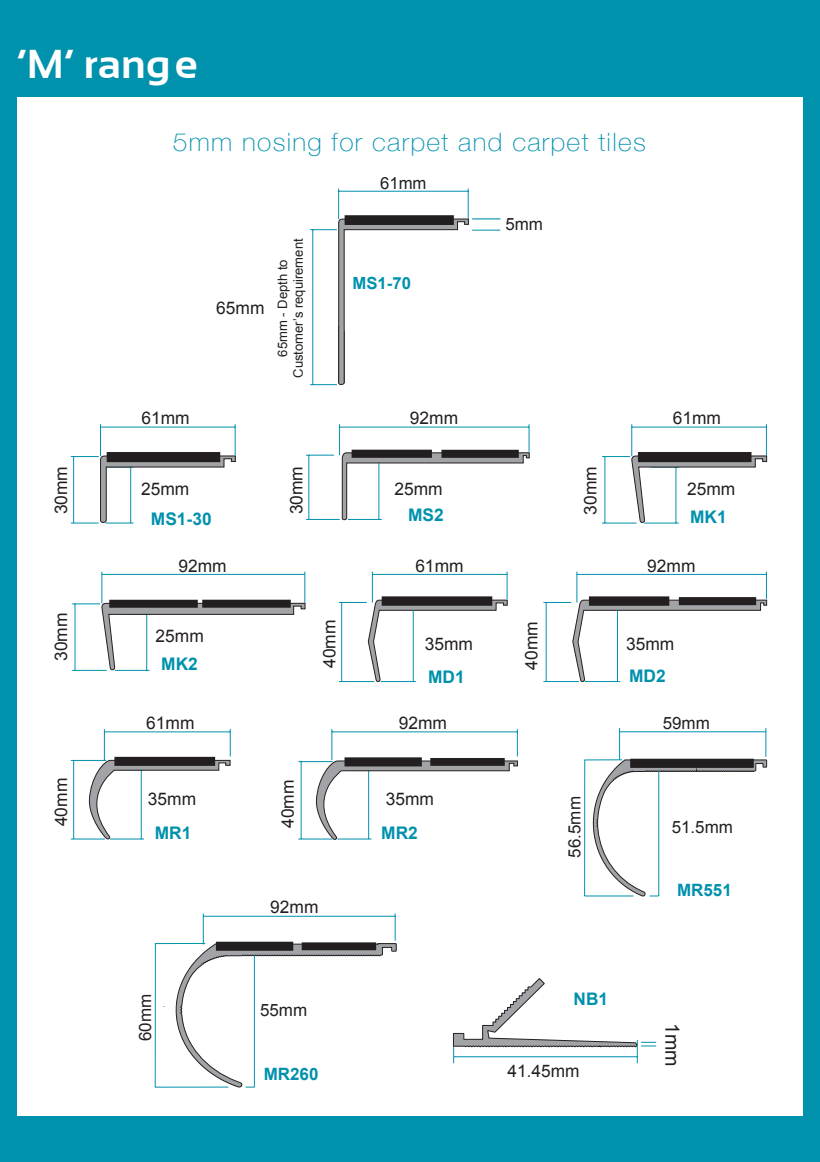
<style>
.page{position:relative;width:820px;height:1162px;background:#fff}
.page>*{position:absolute;margin:0;border:0;box-sizing:border-box;transform-origin:0 0}
.t1{font:700 40.35px "Sansation";color:#fff;scale:1.05 1}
.t2{font:100 25.2px "Helvetica Neue";letter-spacing:.05em;color:#0091ad;scale:1.05 1}
.t3{font:19.65px "Arial";color:#231f20}
.t4{font:17.4px "Arial";color:#231f20}
.t5{font:700 17.4px "Arial";color:#0091ad}
.t6{font:17.25px "Arial";color:#231f20}
.t7{font:700 17.25px "Arial";color:#0091ad}
.t8{font:16.95px "Arial";color:#231f20}
.t9{font:700 16.95px "Arial";color:#0091ad}
.t10{font:700 16.65px "Arial";color:#0091ad}
.t11{font:16.65px "Arial";color:#231f20}
.t12{font:13.05px/15.6px "Arial";color:#231f20;text-align:center}
</style>
<div class="page">
<div style="left:0;top:0;width:820px;height:1161px;background:#0091ad"></div>
<div style="left:17px;top:98px;width:785px;height:1017px;background:#fff"></div>
<hr style="left:102px;top:571px;width:1px;height:32px;background:#0091ad">
<hr style="left:304px;top:571px;width:1px;height:31px;background:#0091ad">
<hr style="left:102px;top:574px;width:203px;height:1px;background:#0091ad">
<hr style="left:72px;top:670px;width:35px;height:1px;background:#0091ad">
<hr style="left:115px;top:670px;width:35px;height:1px;background:#0091ad">
<svg style="left:72px;top:599px;width:234px;height:71px"></svg>
<svg style="left:339px;top:571px;width:169px;height:111px"></svg>
<hr style="left:372px;top:574px;width:135px;height:1px;background:#0091ad">
<svg style="left:543px;top:571px;width:224px;height:111px"></svg>
<hr style="left:577px;top:574px;width:189px;height:1px;background:#0091ad">
<hr style="left:100px;top:424px;width:1px;height:32px;background:#0091ad">
<hr style="left:235px;top:424px;width:1px;height:31px;background:#0091ad">
<hr style="left:100px;top:426px;width:135px;height:1px;background:#0091ad">
<svg style="left:71px;top:455px;width:165px;height:68px"></svg>
<div style="left:107px;top:452px;width:113px;height:10px;background:#231f20"></div>
<hr style="left:631px;top:424px;width:1px;height:32px;background:#0091ad">
<hr style="left:766px;top:424px;width:1px;height:31px;background:#0091ad">
<hr style="left:632px;top:426px;width:134px;height:1px;background:#0091ad">
<svg style="left:602px;top:455px;width:165px;height:68px"></svg>
<div style="left:638px;top:452px;width:113px;height:10px;background:#231f20"></div>
<hr style="left:306px;top:519px;width:34px;height:1px;background:#0091ad">
<svg style="left:306px;top:454px;width:28px;height:1px"></svg>
<hr style="left:308px;top:455px;width:1px;height:64px;background:#0091ad">
<hr style="left:339px;top:424px;width:1px;height:31px;background:#0091ad">
<svg style="left:342px;top:424px;width:188px;height:97px"></svg>
<hr style="left:340px;top:426px;width:189px;height:1px;background:#0091ad">
<hr style="left:338px;top:188px;width:1px;height:31px;background:#0091ad">
<hr style="left:468px;top:188px;width:1px;height:30px;background:#0091ad">
<hr style="left:339px;top:191px;width:129px;height:1px;background:#0091ad">
<div style="left:345px;top:215px;width:109px;height:10px;background:#231f20"></div>
<svg style="left:310px;top:218px;width:190px;height:167px"></svg>
<svg style="left:154px;top:913px;width:242px;height:174px"></svg>
<div style="left:216px;top:941px;width:77px;height:9px;background:#231f20"></div>
<div style="left:302px;top:942px;width:74px;height:8px;background:#231f20"></div>
<svg style="left:453px;top:978px;width:203px;height:85px"></svg>
<hr style="left:71px;top:838px;width:34px;height:1px;background:#0091ad">
<hr style="left:71px;top:760px;width:35px;height:1px;background:#0091ad">
<hr style="left:73px;top:760px;width:1px;height:79px;background:#0091ad">
<svg style="left:78px;top:729px;width:153px;height:111px"></svg>
<hr style="left:104px;top:731px;width:126px;height:1px;background:#0091ad">
<hr style="left:298px;top:838px;width:34px;height:1px;background:#0091ad">
<hr style="left:298px;top:761px;width:35px;height:1px;background:#0091ad">
<hr style="left:301px;top:761px;width:1px;height:78px;background:#0091ad">
<svg style="left:305px;top:729px;width:213px;height:111px"></svg>
<div style="left:345px;top:757px;width:77px;height:9px;background:#231f20"></div>
<div style="left:430px;top:758px;width:75px;height:7px;background:#231f20"></div>
<svg style="left:584px;top:728px;width:184px;height:168px"></svg>
<div style="left:630px;top:758px;width:124px;height:9px;background:#231f20"></div>
<h1 class="t1" style="left:17px;top:42px;width:174px">‘M’ range</h1>
<h2 class="t2" style="left:173px;top:123px;width:452px">5mm nosing for carpet and carpet tiles</h2>
<p class="t4" style="left:50px;top:514px;width:50px;rotate:-90deg">30mm</p>
<p class="t4" style="left:50px;top:661px;width:50px;rotate:-90deg">30mm</p>
<p class="t4" style="left:50px;top:826px;width:50px;rotate:-90deg">40mm</p>
<p class="t11" style="left:380px;top:172px;width:48px">61mm</p>
<p class="t4" style="left:216px;top:296px;width:50px">65mm</p>
<p class="t12" style="left:275px;top:378px;width:141px;rotate:-90deg">65mm - Depth to<br>Customer’s requirement</p>
<p class="t10" style="left:353px;top:272px;width:60px">MS1-70</p>
<p class="t4" style="left:141px;top:406px;width:50px">61mm</p>
<p class="t4" style="left:410px;top:406px;width:50px">92mm</p>
<p class="t4" style="left:141px;top:477px;width:50px">25mm</p>
<p class="t5" style="left:151px;top:508px;width:62px">MS1-30</p>
<p class="t4" style="left:285px;top:514px;width:50px;rotate:-90deg">30mm</p>
<p class="t4" style="left:394px;top:477px;width:50px">25mm</p>
<p class="t5" style="left:408px;top:503px;width:37px">MS2</p>
<p class="t4" style="left:179px;top:554px;width:50px">92mm</p>
<p class="t4" style="left:415px;top:554px;width:50px">61mm</p>
<p class="t4" style="left:156px;top:624px;width:50px">25mm</p>
<p class="t5" style="left:161px;top:652px;width:38px">MK2</p>
<p class="t4" style="left:146px;top:711px;width:50px">61mm</p>
<p class="t4" style="left:318px;top:668px;width:50px;rotate:-90deg">40mm</p>
<p class="t4" style="left:425px;top:632px;width:50px">35mm</p>
<p class="t5" style="left:428px;top:665px;width:38px">MD1</p>
<p class="t4" style="left:399px;top:711px;width:50px">92mm</p>
<p class="t4" style="left:148px;top:787px;width:50px">35mm</p>
<p class="t5" style="left:155px;top:821px;width:38px">MR1</p>
<p class="t4" style="left:276px;top:827px;width:50px;rotate:-90deg">40mm</p>
<p class="t4" style="left:386px;top:787px;width:50px">35mm</p>
<p class="t5" style="left:381px;top:821px;width:38px">MR2</p>
<p class="t8" style="left:134px;top:1041px;width:49px;rotate:-90deg">60mm</p>
<p class="t4" style="left:270px;top:895px;width:50px">92mm</p>
<p class="t8" style="left:260px;top:999px;width:49px">55mm</p>
<p class="t9" style="left:264px;top:1062px;width:56px">MR260</p>
<p class="t8" style="left:505px;top:213px;width:39px">5mm</p>
<p class="t4" style="left:520px;top:669px;width:50px;rotate:-90deg">40mm</p>
<p class="t4" style="left:579px;top:514px;width:50px;rotate:-90deg">30mm</p>
<p class="t8" style="left:564px;top:857px;width:63px;rotate:-90deg">56.5mm</p>
<p class="t4" style="left:673px;top:406px;width:50px">61mm</p>
<p class="t4" style="left:687px;top:477px;width:50px">25mm</p>
<p class="t5" style="left:690px;top:505px;width:38px">MK1</p>
<p class="t4" style="left:647px;top:554px;width:50px">92mm</p>
<p class="t4" style="left:626px;top:632px;width:50px">35mm</p>
<p class="t5" style="left:629px;top:664px;width:38px">MD2</p>
<p class="t8" style="left:663px;top:711px;width:49px">59mm</p>
<p class="t8" style="left:672px;top:815px;width:63px">51.5mm</p>
<p class="t9" style="left:677px;top:878px;width:56px">MR551</p>
<p class="t7" style="left:574px;top:987px;width:36px">NB1</p>
<p class="t6" style="left:508px;top:1059px;width:74px">41.45mm</p>
<p class="t3" style="left:685px;top:1022px;width:45px;rotate:90deg">1mm</p>
</div>
